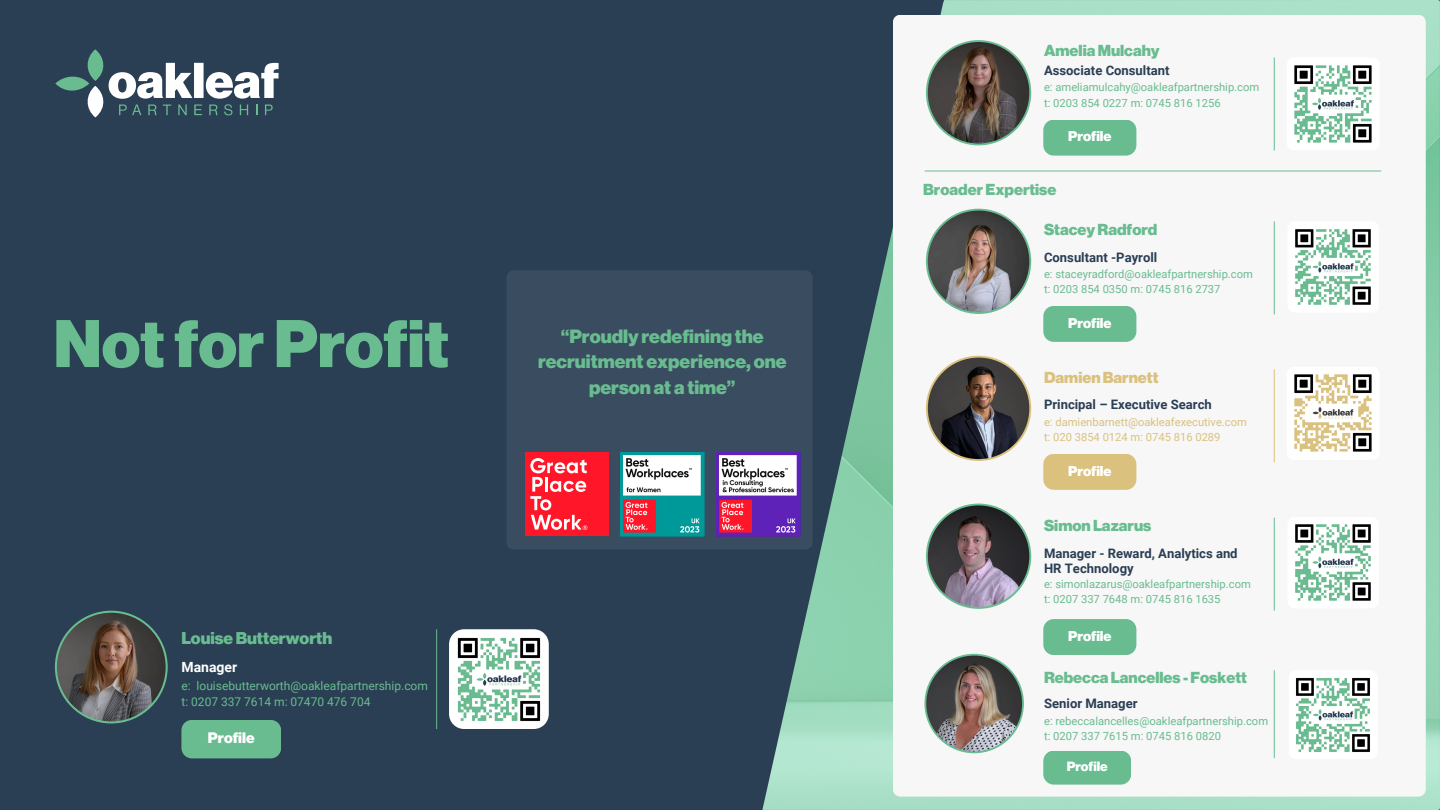
<style>
.page{position:relative;width:1440px;height:810px;background:#2a3e54}
.page>*{position:absolute;margin:0;border:0;box-sizing:border-box;transform-origin:0 0}
.t1{font:900 65.8px "Neue Haas Display";color:#69bc90}
.t2{font:900 18.8px/25.7px "Neue Haas Display";color:#69bc90;text-align:center}
.t3{font:900 16.7px "Neue Haas Display";color:#69bc90}
.t4{font:900 15.6px "Neue Haas Display";color:#69bc90}
.t5{font:900 15.6px "Neue Haas Display";color:#dac17e}
.t6{font:900 14.9px "Neue Haas Display";color:#fff}
.t7{font:700 14px "Roboto";color:#fff}
.t8{font:900 13.9px "Neue Haas Display";color:#fff}
.t9{font:900 13.2px "Neue Haas Display";color:#fff}
.t10{font:700 13.1px/15.4px "Roboto";color:#2a3e54}
.t11{font:12px "Roboto";color:#69bc90}
.t12{font:11.2px "Roboto";color:#69bc90}
.t13{font:11.2px "Roboto";color:#dac17e}
</style>
<div class="page">
<svg style="left:55px;top:49px;width:224px;height:68px"></svg>
<img style="left:763px;top:0;width:677px;height:810px">
<svg style="left:55px;top:611px;width:113px;height:112px"></svg>
<hr style="left:436px;top:629px;width:1px;height:100px;background:#69bc90">
<div style="left:181px;top:720px;width:100px;height:38px;background:#69bc90"></div>
<div style="left:893px;top:15px;width:533px;height:782px;background:#f7f7f7"></div>
<hr style="left:925px;top:171px;width:456px;height:1px;background:#69bc90">
<svg style="left:926px;top:40px;width:105px;height:105px;background:#75726b"></svg>
<hr style="left:1274px;top:57px;width:1px;height:94px;background:#69bc90">
<div style="left:1043px;top:120px;width:93px;height:36px;background:#69bc90"></div>
<img style="left:1287px;top:57px;width:93px;height:93px;border-radius:8px">
<img style="left:449px;top:629px;width:100px;height:100px;border-radius:15px">
<div style="left:507px;top:270px;width:306px;height:280px;background:#3a4c60"></div>
<div style="left:525px;top:452px;width:84px;height:84px;background:#ff1628"></div>
<svg style="left:530px;top:458px;width:57px;height:72px"></svg>
<img style="left:620px;top:452px;width:84px;height:84px">
<img style="left:716px;top:452px;width:84px;height:84px">
<img style="left:926px;top:209px;width:105px;height:105px">
<hr style="left:1274px;top:221px;width:1px;height:93px;background:#69bc90">
<div style="left:1043px;top:306px;width:93px;height:36px;background:#69bc90"></div>
<img style="left:1287px;top:221px;width:92px;height:92px;border-radius:7px">
<svg style="left:926px;top:356px;width:105px;height:105px;background:#706c69"></svg>
<hr style="left:1274px;top:369px;width:1px;height:93px;background:#dac17e">
<div style="left:1043px;top:454px;width:93px;height:36px;background:#dac17e"></div>
<img style="left:1287px;top:367px;width:93px;height:93px;border-radius:8px">
<svg style="left:926px;top:504px;width:105px;height:105px;background:#7e7b80"></svg>
<hr style="left:1274px;top:518px;width:1px;height:93px;background:#69bc90">
<div style="left:1043px;top:619px;width:93px;height:36px;background:#69bc90"></div>
<img style="left:1287px;top:517px;width:92px;height:91px;border-radius:8px">
<img style="left:924px;top:654px;width:100px;height:99px">
<hr style="left:1274px;top:670px;width:1px;height:88px;background:#69bc90">
<div style="left:1043px;top:751px;width:88px;height:34px;background:#69bc90"></div>
<img style="left:1289px;top:670px;width:89px;height:89px;border-radius:8px">
<p class="t1" style="left:54px;top:313px;width:397px">NotforProfit</p>
<p class="t2" style="left:538px;top:324px;width:250px">“Proudly redefining the recruitment experience, one person at a time”</p>
<p class="t3" style="left:181px;top:630px;width:152px">LouiseButterworth</p>
<p class="t7" style="left:181px;top:659px;width:57px">Manager</p>
<p class="t11" style="left:181px;top:678px;width:248px">e: louisebutterworth@oakleafpartnership.com</p>
<p class="t11" style="left:181px;top:695px;width:191px">t: 0207 337 7614 m: 07470 476 704</p>
<p class="t6" style="left:208px;top:731px;width:48px">Profile</p>
<p class="t4" style="left:1044px;top:44px;width:117px">Amelia Mulcahy</p>
<p class="t10" style="left:1044px;top:63px;width:127px">Associate Consultant</p>
<p class="t12" style="left:1044px;top:81px;width:217px">e: ameliamulcahy@oakleafpartnership.com</p>
<p class="t12" style="left:1044px;top:96px;width:178px">t: 0203 854 0227 m: 0745 816 1256</p>
<p class="t8" style="left:1068px;top:130px;width:45px">Profile</p>
<p class="t4" style="left:923px;top:182px;width:135px">BroaderExpertise</p>
<p class="t4" style="left:1044px;top:222px;width:115px">StaceyRadford</p>
<p class="t10" style="left:1044px;top:249px;width:115px">Consultant -Payroll</p>
<p class="t12" style="left:1044px;top:267px;width:210px">e: staceyradford@oakleafpartnership.com</p>
<p class="t12" style="left:1044px;top:283px;width:178px">t: 0203 854 0350 m: 0745 816 2737</p>
<p class="t8" style="left:1068px;top:316px;width:45px">Profile</p>
<p class="t5" style="left:1044px;top:370px;width:116px">DamienBarnett</p>
<p class="t10" style="left:1044px;top:397px;width:169px">Principal – Executive Search</p>
<p class="t13" style="left:1044px;top:415px;width:204px">e: damienbarnett@oakleafexecutive.com</p>
<p class="t13" style="left:1044px;top:431px;width:178px">t: 020 3854 0124 m: 0745 816 0289</p>
<p class="t8" style="left:1068px;top:464px;width:45px">Profile</p>
<p class="t4" style="left:1044px;top:518px;width:109px">Simon Lazarus</p>
<p class="t10" style="left:1044px;top:546px;width:195px">Manager - Reward, Analytics and<br>HR Technology</p>
<p class="t12" style="left:1044px;top:578px;width:208px">e: simonlazarus@oakleafpartnership.com</p>
<p class="t12" style="left:1044px;top:593px;width:178px">t: 0207 337 7648 m: 0745 816 1635</p>
<p class="t8" style="left:1068px;top:630px;width:45px">Profile</p>
<p class="t4" style="left:1044px;top:671px;width:204px">Rebecca Lancelles -Foskett</p>
<p class="t10" style="left:1044px;top:696px;width:95px">Senior Manager</p>
<p class="t12" style="left:1044px;top:714px;width:226px">e: rebeccalancelles@oakleafpartnership.com</p>
<p class="t12" style="left:1044px;top:729px;width:179px">t: 0207 337 7615 m: 0745 816 0820</p>
<p class="t9" style="left:1067px;top:760px;width:43px">Profile</p>
</div>
